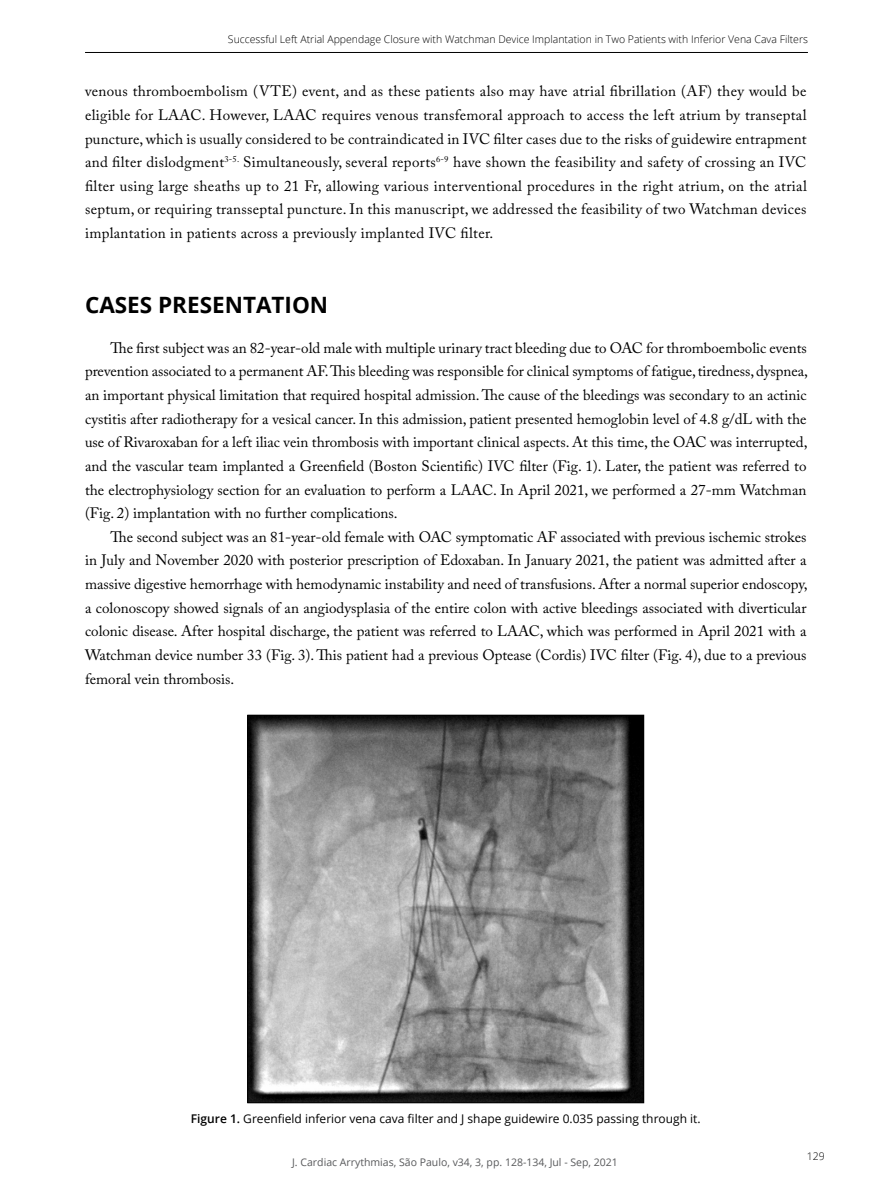
<style>
.page{position:relative;width:893px;height:1191px;background:#fff}
.page>*{position:absolute;margin:0;border:0;box-sizing:border-box;transform-origin:0 0}
.t1{font:700 22.5px "Open Sans";color:#000}
.t2{font:15px/23.5px "Adobe Caslon Pro";color:#000;text-align:justify}
.t3{font:12px "Open Sans";color:#000}
.t4{font:300 10.5px "Open Sans";color:#000}
.t5{font:10.5px "Open Sans";color:#58595b}
.s1{font-weight:600}
</style>
<div class="page">
<hr style="left:85px;top:52px;width:723px;height:1px;background:#000">
<img style="left:249px;top:717px;width:393px;height:384px">
<div style="left:247px;top:715px;width:397px;height:388px;border:1px solid #000"></div>
<p class="t4" style="left:228px;top:32px;width:581px">Successful Left Atrial Appendage Closure with Watchman Device Implantation in Two Patients with Inferior Vena Cava Filters</p>
<p class="t2" style="left:85px;top:79px;width:723px">venous thromboembolism (VTE) event, and as these patients also may have atrial fibrillation (AF) they would be eligible for LAAC. However, LAAC requires venous transfemoral approach to access the left atrium by transeptal puncture, which is usually considered to be contraindicated in IVC filter cases due to the risks of guidewire entrapment and filter dislodgment<sup>3-5.</sup> Simultaneously, several reports<sup>6-9</sup> have shown the feasibility and safety of crossing an IVC filter using large sheaths up to 21 Fr, allowing various interventional procedures in the right atrium, on the atrial septum, or requiring transseptal puncture. In this manuscript, we addressed the feasibility of two Watchman devices implantation in patients across a previously implanted IVC filter.</p>
<h1 class="t1" style="left:85px;top:289px;width:245px">CASES PRESENTATION</h1>
<p class="t2" style="left:85px;top:336px;width:724px;text-indent:26px">The first subject was an 82-year-old male with multiple urinary tract bleeding due to OAC for thromboembolic events prevention associated to a permanent AF. This bleeding was responsible for clinical symptoms of fatigue, tiredness, dyspnea, an important physical limitation that required hospital admission. The cause of the bleedings was secondary to an actinic cystitis after radiotherapy for a vesical cancer. In this admission, patient presented hemoglobin level of 4.8 g/dL with the use of Rivaroxaban for a left iliac vein thrombosis with important clinical aspects. At this time, the OAC was interrupted, and the vascular team implanted a Greenfield (Boston Scientific) IVC filter (Fig. 1). Later, the patient was referred to the electrophysiology section for an evaluation to perform a LAAC. In April 2021, we performed a 27-mm Watchman (Fig. 2) implantation with no further complications.</p>
<p class="t2" style="left:85px;top:525px;width:724px;text-indent:26px">The second subject was an 81-year-old female with OAC symptomatic AF associated with previous ischemic strokes in July and November 2020 with posterior prescription of Edoxaban. In January 2021, the patient was admitted after a massive digestive hemorrhage with hemodynamic instability and need of transfusions. After a normal superior endoscopy, a colonoscopy showed signals of an angiodysplasia of the entire colon with active bleedings associated with diverticular colonic disease. After hospital discharge, the patient was referred to LAAC, which was performed in April 2021 with a Watchman device number 33 (Fig. 3). This patient had a previous Optease (Cordis) IVC filter (Fig. 4), due to a previous femoral vein thrombosis.</p>
<p class="t3" style="left:191px;top:1110px;width:511px"><span class="s1">Figure 1.</span> Greenfield inferior vena cava filter and J shape guidewire 0.035 passing through it.</p>
<p class="t5" style="left:292px;top:1154px;width:327px">J. Cardiac Arrythmias, São Paulo, v34, 3, pp. 128-134, Jul - Sep, 2021</p>
<p class="t4" style="left:807px;top:1148px;width:19px">129</p>
</div>
